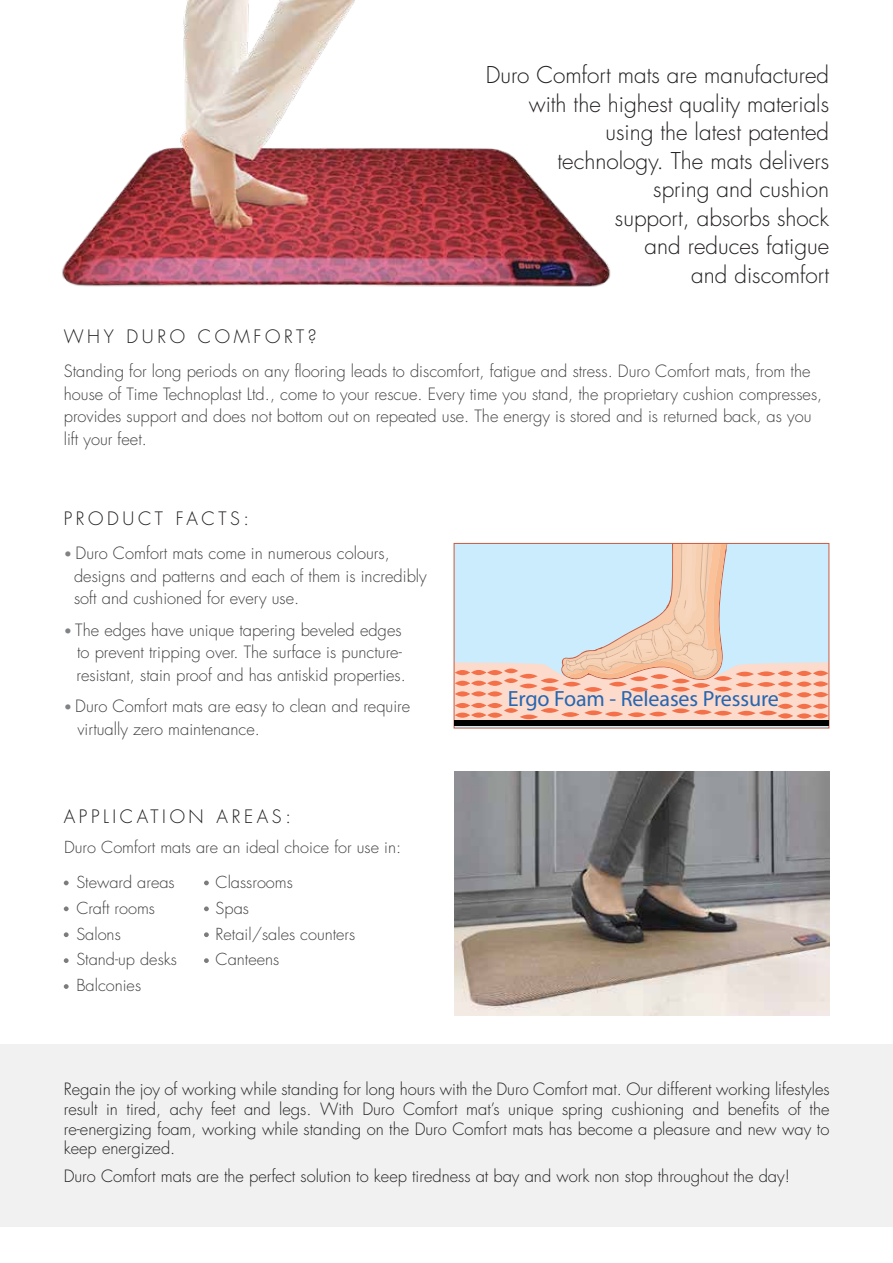
<style>
.page{position:relative;width:893px;height:1263px;background:#fff}
.page>*{position:absolute;margin:0;border:0;box-sizing:border-box;transform-origin:0 0}
.t1{font:300 22.5px/28.5px "Futura LT";color:#231f20;text-align:right}
.t2{font:22.05px "Myriad Pro";letter-spacing:-.005em;color:#2766b1}
.t3{font:300 18px "Futura LT";letter-spacing:.2em;color:#231f20}
.t4{font:300 16.5px/22.5px "Futura LT";color:#414042}
.t5{font:300 16.5px/19.8px "Futura LT";color:#231f20;text-align:justify}
.t6{font:300 16.05px/26px "Futura LT";color:#414042}
.s1{font-size:13.5px;color:#808285}
</style>
<div class="page">
<div style="left:0;top:1044px;width:893px;height:182px;background:#f1f1f2"></div>
<img style="left:454px;top:771px;width:375px;height:244px">
<img style="left:62px;top:0;width:549px;height:287px">
<svg style="left:64px;top:880px;width:5px;height:5px"></svg>
<svg style="left:64px;top:906px;width:5px;height:5px"></svg>
<svg style="left:64px;top:932px;width:5px;height:5px"></svg>
<svg style="left:64px;top:958px;width:5px;height:5px"></svg>
<svg style="left:64px;top:984px;width:5px;height:5px"></svg>
<svg style="left:204px;top:880px;width:5px;height:5px"></svg>
<svg style="left:204px;top:906px;width:5px;height:5px"></svg>
<svg style="left:204px;top:932px;width:5px;height:5px"></svg>
<svg style="left:204px;top:958px;width:5px;height:5px"></svg>
<svg style="left:456px;top:545px;width:371px;height:175px;background:#dfdad8"></svg>
<div style="left:454px;top:543px;width:375px;height:185px;border:1px solid #ca5b40"></div>
<div style="left:454px;top:720px;width:374px;height:6px;background:#000"></div>
<p class="t3" style="left:64px;top:325px;width:254px">WHY DURO COMFORT?</p>
<h1 class="t1" style="left:486px;top:61px;width:345px">Duro Comfort mats are manufactured with the highest quality materials using the latest patented<br>technology. The mats delivers<br>spring and cushion<br>support, absorbs shock<br>and reduces fatigue<br>and discomfort</h1>
<p class="t4" style="left:64px;top:361px;width:760px">Standing for long periods on any flooring leads to discomfort, fatigue and stress. Duro Comfort mats, from the house of Time Technoplast Ltd., come to your rescue. Every time you stand, the proprietary cushion compresses, provides support and does not bottom out on repeated use. The energy is stored and is returned back, as you lift your feet.</p>
<p class="t3" style="left:64px;top:508px;width:187px">PRODUCT FACTS:</p>
<p class="t4" style="left:74px;top:543px;width:354px;text-indent:-10px"><span class="s1">•</span> Duro Comfort mats come in numerous colours, designs and patterns and each of them is incredibly soft and cushioned for every use.</p>
<p class="t4" style="left:76px;top:619px;width:331px;text-indent:-13px"><span class="s1">•</span> The edges have unique tapering beveled edges to prevent tripping over. The surface is puncture&shy;resistant, stain proof and has antiskid properties.</p>
<p class="t4" style="left:77px;top:696px;width:334px;text-indent:-14px"><span class="s1">•</span> Duro Comfort mats are easy to clean and require virtually zero maintenance.</p>
<p class="t3" style="left:64px;top:805px;width:229px">APPLICATION AREAS:</p>
<p class="t6" style="left:76px;top:830px;width:326px;line-height:34.8px;text-indent:-12px">Duro Comfort mats are an ideal choice for use in:<br>Steward areas</p>
<p class="t6" style="left:76px;top:895px;width:80px">Craft rooms</p>
<p class="t6" style="left:76px;top:947px;width:102px">Stand-up desks<br>Balconies</p>
<p class="t6" style="left:216px;top:869px;width:79px">Classrooms<br>Spas</p>
<p class="t6" style="left:76px;top:921px;width:46px">Salons</p>
<p class="t6" style="left:216px;top:921px;width:141px">Retail/sales counters<br>Canteens</p>
<h2 class="t2" style="left:508px;top:687px;width:273px">Ergo Foam - Releases Pressure</h2>
<p class="t5" style="left:64px;top:1080px;width:767px">Regain the joy of working while standing for long hours with the Duro Comfort mat. Our different working lifestyles result in tired, achy feet and legs. With Duro Comfort mat’s unique spring cushioning and benefits of the re-energizing foam, working while standing on the Duro Comfort mats has become a pleasure and new way to keep energized.</p>
<p class="t5" style="left:64px;top:1166px;width:728px">Duro Comfort mats are the perfect solution to keep tiredness at bay and work non stop throughout the day!</p>
</div>
